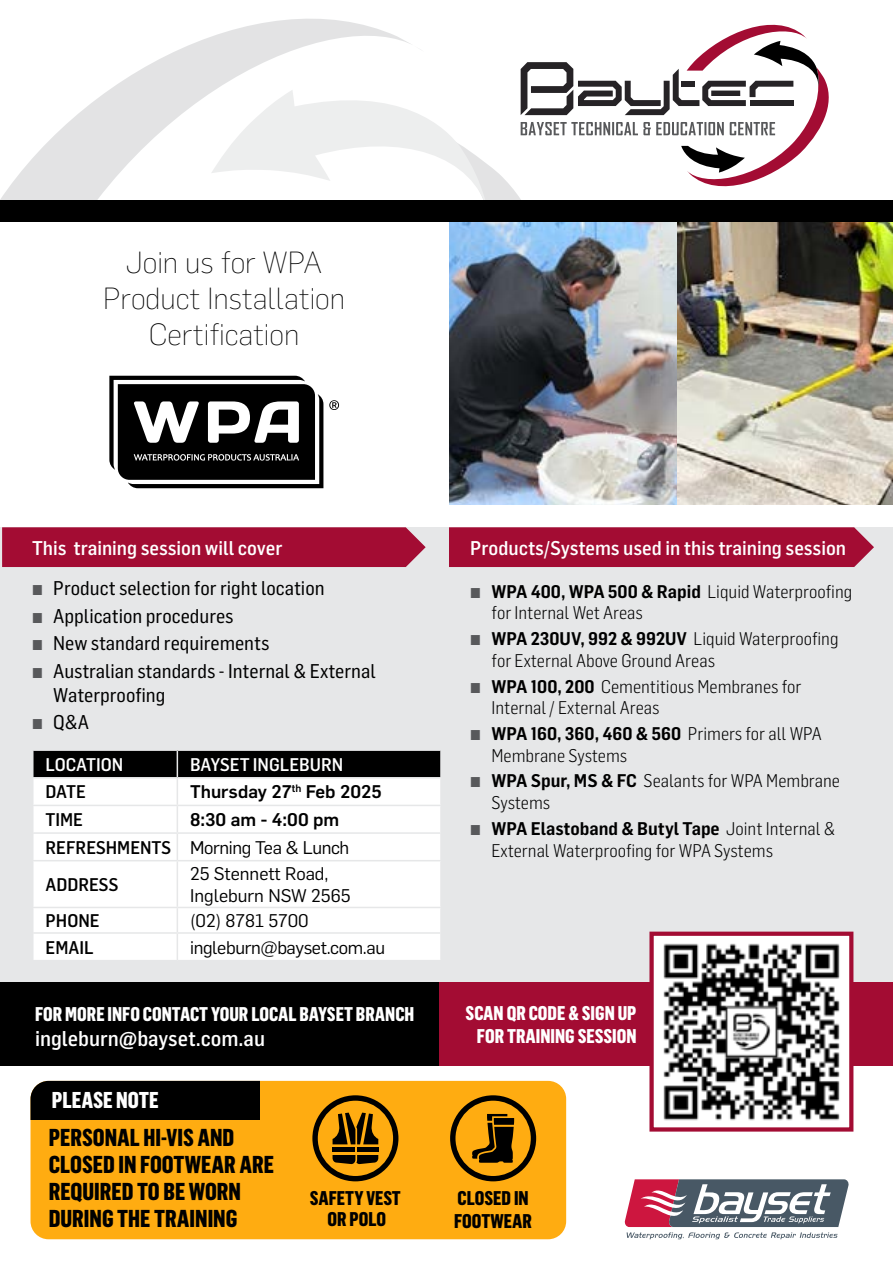
<style>
.page{position:relative;width:893px;height:1263px;background:#fff}
.page>*{position:absolute;margin:0;border:0;box-sizing:border-box;transform-origin:0 0}
.t1{font:200 30px/36px "Flama";color:#000;text-align:center}
.t2{font:800 24px/27px "Flama Cond";color:#000}
.t3{font:800 22.5px "Flama Cond";color:#fff}
.t4{font:500 21px "Flama Semicondensed";color:#fff}
.t5{font:19.5px/23.4px "Flama Semicondensed Basic";color:#000}
.t6{font:800 19.5px/23.4px "Flama Cond";color:#fff;text-align:center}
.t7{font:500 19.5px "Flama Semicondensed";color:#fff}
.t8{font:800 19.5px/23.4px "Flama Cond";color:#000}
.t9{font:300 18px/21.6px "Flama Semicondensed";color:#000}
.t10{font:18px/27.6px "Flama";letter-spacing:-.01em;color:#000}
.t11{font:500 18px "Flama Semicondensed";color:#000}
.t12{font:500 18px "Flama Semicondensed";color:#fff}
.t13{font:500 18px "Flama";color:#000}
.s1{font-size:18px;color:#58595b}
.s2{font-weight:500}
.s3{font-family:"Flama Semicondensed";font-weight:500}
.s4{color:#58595b}
.s5{font-weight:600}
</style>
<div class="page">
<img style="left:449px;top:222px;width:444px;height:282px">
<svg style="left:0;top:19px;width:410px;height:181px"></svg>
<svg style="left:78px;top:106px;width:443px;height:94px"></svg>
<svg style="left:211px;top:84px;width:278px;height:116px"></svg>
<svg style="left:521px;top:24px;width:308px;height:163px"></svg>
<div style="left:0;top:200px;width:893px;height:22px;background:#000"></div>
<div style="left:0;top:527px;width:893px;height:456px;background:#e6e7e8"></div>
<div style="left:449px;top:527px;width:425px;height:40px;background:#a30c33"></div>
<div style="left:2px;top:527px;width:424px;height:40px;background:#a30c33"></div>
<div style="left:34px;top:861px;width:406px;height:99px;background:#fff"></div>
<svg style="left:33px;top:750px;width:408px;height:110px;background:#c1c1c1"></svg>
<hr style="left:440px;top:834px;width:2px;height:26px;background:#e6e7e8">
<hr style="left:177px;top:861px;width:1px;height:46px;background:#e6e7e8">
<hr style="left:32px;top:907px;width:145px;height:1px;background:#e6e7e8">
<hr style="left:177px;top:907px;width:265px;height:1px;background:#e6e7e8">
<hr style="left:32px;top:932px;width:145px;height:2px;background:#e6e7e8">
<hr style="left:177px;top:932px;width:265px;height:2px;background:#e6e7e8">
<svg style="left:177px;top:908px;width:1px;height:52px"></svg>
<svg style="left:109px;top:376px;width:214px;height:112px"></svg>
<svg style="left:329px;top:400px;width:10px;height:10px"></svg>
<div style="left:31px;top:1081px;width:535px;height:158px;background:#ffac11;border-radius:18px"></div>
<div style="left:31px;top:1081px;width:229px;height:39px;background:#000"></div>
<div style="left:342px;top:982px;width:551px;height:83px;background:#a30c33"></div>
<div style="left:0;top:982px;width:439px;height:83px;background:#000"></div>
<svg style="left:624px;top:1179px;width:225px;height:60px"></svg>
<svg style="left:312px;top:1095px;width:86px;height:86px"></svg>
<div style="left:357px;top:1147px;width:21px;height:5px;background:#000"></div>
<svg style="left:450px;top:1095px;width:86px;height:86px"></svg>
<svg style="left:647px;top:931px;width:209px;height:201px"></svg>
<h1 class="t1" style="left:103px;top:243px;width:244px">Join us for WPA<br>Product Installation<br>Certification</h1>
<p class="t7" style="left:32px;top:535px;width:252px">This training session will cover</p>
<p class="t7" style="left:470px;top:535px;width:377px">Products/Systems used in this training session</p>
<p class="t5" style="left:32px;top:576px;width:294px"><span class="s1">▪</span> Product selection for right location</p>
<p class="t5" style="left:32px;top:603px;width:203px"><span class="s1">▪</span> Application procedures</p>
<p class="t5" style="left:32px;top:631px;width:239px"><span class="s1">▪</span> New standard requirements</p>
<p class="t5" style="left:53px;top:659px;width:324px;text-indent:-21px"><span class="s1">▪</span> Australian standards - Internal &amp; External<br>Waterproofing</p>
<p class="t5" style="left:32px;top:710px;width:58px"><span class="s1">▪</span> Q&amp;A</p>
<p class="t12" style="left:46px;top:753px;width:79px">LOCATION</p>
<p class="t12" style="left:190px;top:753px;width:155px">BAYSET INGLEBURN</p>
<p class="t11" style="left:46px;top:780px;width:42px">DATE</p>
<p class="t13" style="left:190px;top:779px;width:193px">Thursday 27<sup>th</sup> Feb 2025</p>
<p class="t11" style="left:46px;top:808px;width:39px">TIME</p>
<p class="t10" style="left:46px;top:805px;width:305px;text-indent:145px"><span class="s2">8:30 am - 4:00 pm<br></span><span class="s3">REFRESHMENTS</span> Morning Tea &amp; Lunch</p>
<p class="t11" style="left:46px;top:873px;width:75px">ADDRESS</p>
<p class="t10" style="left:190px;top:862px;width:162px;line-height:21.6px">25 Stennett Road,<br>Ingleburn NSW 2565</p>
<p class="t11" style="left:46px;top:909px;width:56px">PHONE</p>
<p class="t10" style="left:190px;top:906px;width:120px">(02) 8781 5700</p>
<p class="t11" style="left:46px;top:935px;width:50px">EMAIL</p>
<p class="t10" style="left:190px;top:932px;width:196px">ingleburn@bayset.com.au</p>
<p class="t6" style="left:35px;top:1001px;width:381px">FOR MORE INFO CONTACT YOUR LOCAL BAYSET BRANCH</p>
<p class="t4" style="left:35px;top:1025px;width:232px">ingleburn@bayset.com.au</p>
<p class="t3" style="left:52px;top:1083px;width:109px">PLEASE NOTE</p>
<h2 class="t2" style="left:49px;top:1123px;width:227px">PERSONAL HI-VIS AND<br>CLOSED IN FOOTWEAR ARE<br>REQUIRED TO BE WORN<br>DURING THE TRAINING</h2>
<p class="t8" style="left:310px;top:1186px;width:92px;line-height:21px;text-align:center">SAFETY VEST<br>OR POLO</p>
<p class="t9" style="left:491px;top:580px;width:362px;text-indent:-21px"><span class="s4">▪</span> <span class="s5">WPA 400, WPA 500 &amp; Rapid</span> Liquid Waterproofing for Internal Wet Areas</p>
<p class="t9" style="left:491px;top:627px;width:349px;text-indent:-21px"><span class="s4">▪</span> <span class="s5">WPA 230UV, 992 &amp; 992UV</span> Liquid Waterproofing for External Above Ground Areas</p>
<p class="t9" style="left:491px;top:675px;width:312px;text-indent:-21px"><span class="s4">▪</span> <span class="s5">WPA 100, 200</span> Cementitious Membranes for<br>Internal / External Areas</p>
<p class="t9" style="left:491px;top:722px;width:332px;text-indent:-21px"><span class="s4">▪</span> <span class="s5">WPA 160, 360, 460 &amp; 560</span> Primers for all WPA<br>Membrane Systems</p>
<p class="t9" style="left:491px;top:769px;width:350px;text-indent:-21px"><span class="s4">▪</span> <span class="s5">WPA Spur, MS &amp; FC</span> Sealants for WPA Membrane<br>Systems</p>
<p class="t9" style="left:491px;top:817px;width:345px;text-indent:-21px"><span class="s4">▪</span> <span class="s5">WPA Elastoband &amp; Butyl Tape</span> Joint Internal &amp;<br>External Waterproofing for WPA Systems</p>
<p class="t6" style="left:466px;top:1000px;width:172px">SCAN QR CODE &amp; SIGN UP<br>FOR TRAINING SESSION</p>
<p class="t8" style="left:454px;top:1185px;width:79px">CLOSED IN<br>FOOTWEAR</p>
</div>
